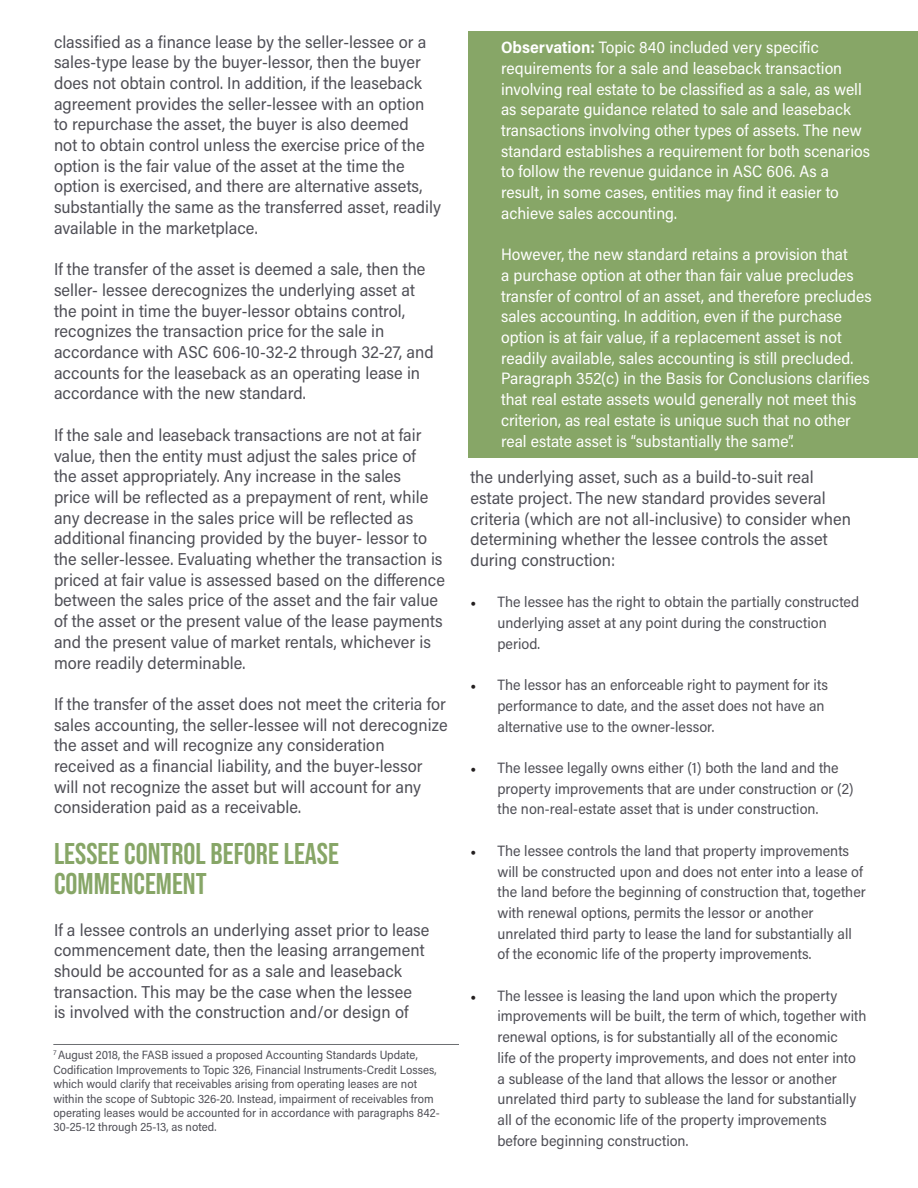
<style>
.page{position:relative;width:918px;height:1188px;background:#fff}
.page>*{position:absolute;margin:0;border:0;box-sizing:border-box;transform-origin:0 0}
.t1{font:30px/30px "Bebas Neue";color:#87a667}
.t2{font:17.25px/20.7px "Acumin Pro Semi Cond";color:#4e4e55}
.t3{font:16.5px/20.7px "Acumin Pro Semi Cond";color:#fff}
.t4{font:15px/20.7px "Acumin Pro Semi Cond";color:#4e4e55}
.t5{font:12px/14.4px "Acumin Pro Semi Cond";color:#4e4e55}
.s1{font-weight:700}
.s2{font-family:"Minion Pro";color:#231f20}
</style>
<div class="page">
<div style="left:468px;top:32px;width:450px;height:426px;background:#87a667"></div>
<hr style="left:53px;top:1044px;width:406px;height:1px;background:#6d6f72">
<p class="t2" style="left:54px;top:30px;width:389px">classified as a finance lease by the seller-lessee or a sales-type lease by the buyer-lessor, then the buyer does not obtain control. In addition, if the leaseback agreement provides the seller-lessee with an option to repurchase the asset, the buyer is also deemed<br>not to obtain control unless the exercise price of the option is the fair value of the asset at the time the option is exercised, and there are alternative assets, substantially the same as the transferred asset, readily available in the marketplace.</p>
<p class="t2" style="left:54px;top:258px;width:381px">If the transfer of the asset is deemed a sale, then the seller- lessee derecognizes the underlying asset at the point in time the buyer-lessor obtains control, recognizes the transaction price for the sale in accordance with ASC 606-10-32-2 through 32-27, and accounts for the leaseback as an operating lease in accordance with the new standard.</p>
<p class="t2" style="left:54px;top:424px;width:392px">If the sale and leaseback transactions are not at fair value, then the entity must adjust the sales price of<br>the asset appropriately. Any increase in the sales<br>price will be reflected as a prepayment of rent, while any decrease in the sales price will be reflected as additional financing provided by the buyer- lessor to the seller-lessee. Evaluating whether the transaction is priced at fair value is assessed based on the difference between the sales price of the asset and the fair value of the asset or the present value of the lease payments and the present value of market rentals, whichever is more readily determinable.</p>
<p class="t2" style="left:54px;top:693px;width:395px">If the transfer of the asset does not meet the criteria for sales accounting, the seller-lessee will not derecognize the asset and will recognize any consideration received as a financial liability, and the buyer-lessor will not recognize the asset but will account for any consideration paid as a receivable.</p>
<p class="t1" style="left:54px;top:838px;width:286px">LESSEE CONTROL BEFORE LEASE<br>COMMENCEMENT</p>
<p class="t2" style="left:54px;top:918px;width:377px">If a lessee controls an underlying asset prior to lease commencement date, then the leasing arrangement should be accounted for as a sale and leaseback transaction. This may be the case when the lessee<br>is involved with the construction and/or design of</p>
<p class="t5" style="left:53px;top:1048px;width:388px"><sup>7</sup> August 2018, the FASB issued a proposed Accounting Standards Update, Codification Improvements to Topic 326, Financial Instruments-Credit Losses, which would clarify that receivables arising from operating leases are not within the scope of Subtopic 326-20. Instead, impairment of receivables from operating leases would be accounted for in accordance with paragraphs 842- 30-25-12 through 25-13, as noted.</p>
<p class="t3" style="left:501px;top:37px;width:370px"><span class="s1">Observation:</span> Topic 840 included very specific requirements for a sale and leaseback transaction involving real estate to be classified as a sale, as well as separate guidance related to sale and leaseback transactions involving other types of assets. The new standard establishes a requirement for both scenarios to follow the revenue guidance in ASC 606. As a result, in some cases, entities may find it easier to achieve sales accounting.</p>
<p class="t3" style="left:501px;top:244px;width:372px">However, the new standard retains a provision that<br>a purchase option at other than fair value precludes transfer of control of an asset, and therefore precludes sales accounting. In addition, even if the purchase option is at fair value, if a replacement asset is not readily available, sales accounting is still precluded.<br>Paragraph 352(c) in the Basis for Conclusions clarifies that real estate assets would generally not meet this criterion, as real estate is unique such that no other real estate asset is “substantially the same”.</p>
<p class="t2" style="left:471px;top:466px;width:382px">the underlying asset, such as a build-to-suit real estate project. The new standard provides several criteria (which are not all-inclusive) to consider when determining whether the lessee controls the asset during construction:</p>
<p class="t4" style="left:498px;top:591px;width:363px;text-indent:-27px"><span class="s2">•</span> The lessee has the right to obtain the partially constructed underlying asset at any point during the construction period.</p>
<p class="t4" style="left:498px;top:674px;width:332px;text-indent:-27px"><span class="s2">•</span> The lessor has an enforceable right to payment for its performance to date, and the asset does not have an alternative use to the owner-lessor.</p>
<p class="t4" style="left:498px;top:757px;width:358px;text-indent:-27px"><span class="s2">•</span> The lessee legally owns either (1) both the land and the property improvements that are under construction or (2) the non-real-estate asset that is under construction.</p>
<p class="t4" style="left:498px;top:840px;width:370px;text-indent:-27px"><span class="s2">•</span> The lessee controls the land that property improvements will be constructed upon and does not enter into a lease of the land before the beginning of construction that, together with renewal options, permits the lessor or another unrelated third party to lease the land for substantially all of the economic life of the property improvements.</p>
<p class="t4" style="left:498px;top:985px;width:370px;text-indent:-27px"><span class="s2">•</span> The lessee is leasing the land upon which the property improvements will be built, the term of which, together with renewal options, is for substantially all of the economic<br>life of the property improvements, and does not enter into a sublease of the land that allows the lessor or another unrelated third party to sublease the land for substantially all of the economic life of the property improvements before beginning construction.</p>
</div>
